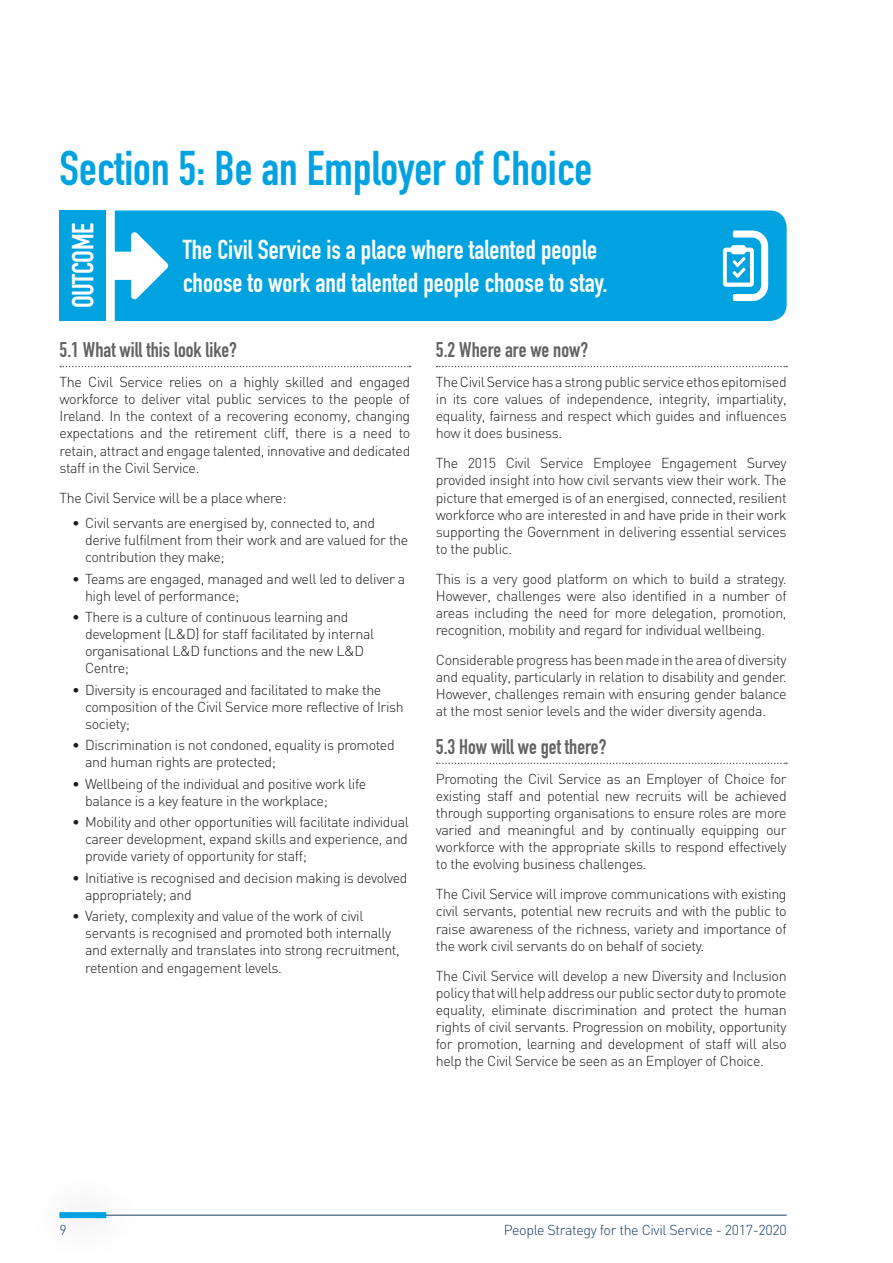
<style>
.page{position:relative;width:893px;height:1263px;background:#fff}
.page>*{position:absolute;margin:0;border:0;box-sizing:border-box;transform-origin:0 0}
.t1{font:48px "DIN Engschrift Std";color:#00a3e0}
.t2{font:30px "DIN Engschrift Std";letter-spacing:-.02em;color:#fff}
.t3{font:27px/32.4px "DIN Engschrift Std";color:#fff}
.t4{font:21px "DIN Engschrift Std";color:#646363}
.t5{font:300 14.25px/17.1px "DIN";letter-spacing:-.025em;color:#1d1d1b;text-align:justify}
.t6{font:300 14.25px "DIN";letter-spacing:-.025em;color:#1a4066}
</style>
<div class="page">
<hr style="left:60px;top:1215px;width:727px;height:1px;background:#1a4066">
<div style="left:22px;top:1170px;width:121px;height:90px;background:#fefefe"></div>
<div style="left:60px;top:1212px;width:46px;height:6px;background:#00a3e0"></div>
<svg style="left:60px;top:366px;width:351px;height:1px"></svg>
<svg style="left:437px;top:366px;width:350px;height:1px"></svg>
<svg style="left:437px;top:763px;width:350px;height:1px"></svg>
<div style="left:115px;top:210px;width:672px;height:111px;background:#00a3e0"></div>
<div style="left:114px;top:230px;width:654px;height:71px;background:#00a3e0"></div>
<svg style="left:723px;top:245px;width:31px;height:42px"></svg>
<div style="left:60px;top:210px;width:46px;height:111px;background:#00a3e0"></div>
<h1 class="t1" style="left:60px;top:140px;width:534px">Section 5: Be an Employer of Choice</h1>
<h2 class="t2" style="left:66px;top:308px;width:87px;rotate:-90deg">OUTCOME</h2>
<h3 class="t3" style="left:183px;top:234px;width:426px">The Civil Service is a place where talented people choose to work and talented people choose to stay.</h3>
<h3 class="t4" style="left:60px;top:338px;width:179px">5.1 What will this look like?</h3>
<p class="t5" style="left:60px;top:373px;width:352px">The Civil Service relies on a highly skilled and engaged workforce to deliver vital public services to the people of Ireland. In the context of a recovering economy, changing expectations and the retirement cliff, there is a need to retain, attract and engage talented, innovative and dedicated staff in the Civil Service.</p>
<p class="t5" style="left:60px;top:489px;width:229px">The Civil Service will be a place where:</p>
<p class="t5" style="left:85px;top:514px;width:325px;text-align:left;text-indent:-13px">• Civil servants are energised by, connected to, and derive fulfilment from their work and are valued for the contribution they make;</p>
<p class="t5" style="left:85px;top:570px;width:322px;text-indent:-13px">• Teams are engaged, managed and well led to deliver a high level of performance;</p>
<p class="t5" style="left:85px;top:608px;width:291px;text-align:left;text-indent:-13px">• There is a culture of continuous learning and development (L&amp;D) for staff facilitated by internal organisational L&amp;D functions and the new L&amp;D Centre;</p>
<p class="t5" style="left:85px;top:681px;width:320px;text-align:left;text-indent:-13px">• Diversity is encouraged and facilitated to make the composition of the Civil Service more reflective of Irish society;</p>
<p class="t5" style="left:85px;top:736px;width:311px;text-indent:-13px">• Discrimination is not condoned, equality is promoted and human rights are protected;</p>
<p class="t5" style="left:85px;top:775px;width:283px;text-indent:-13px">• Wellbeing of the individual and positive work life balance is a key feature in the workplace;</p>
<p class="t5" style="left:85px;top:813px;width:326px;text-indent:-13px">• Mobility and other opportunities will facilitate individual career development, expand skills and experience, and provide variety of opportunity for staff;</p>
<p class="t5" style="left:85px;top:869px;width:324px;text-indent:-13px">• Initiative is recognised and decision making is devolved appropriately; and</p>
<p class="t5" style="left:85px;top:907px;width:316px;text-align:left;text-indent:-13px">• Variety, complexity and value of the work of civil servants is recognised and promoted both internally and externally and translates into strong recruitment, retention and engagement levels.</p>
<h3 class="t4" style="left:436px;top:338px;width:154px">5.2 Where are we now?</h3>
<p class="t5" style="left:436px;top:373px;width:352px">The Civil Service has a strong public service ethos epitomised in its core values of independence, integrity, impartiality, equality, fairness and respect which guides and influences how it does business.</p>
<p class="t5" style="left:436px;top:454px;width:352px">The 2015 Civil Service Employee Engagement Survey provided insight into how civil servants view their work. The picture that emerged is of an energised, connected, resilient workforce who are interested in and have pride in their work supporting the Government in delivering essential services to the public.</p>
<p class="t5" style="left:436px;top:570px;width:352px">This is a very good platform on which to build a strategy.<br>However, challenges were also identified in a number of areas including the need for more delegation, promotion, recognition, mobility and regard for individual wellbeing.</p>
<p class="t5" style="left:436px;top:651px;width:352px">Considerable progress has been made in the area of diversity and equality, particularly in relation to disability and gender.<br>However, challenges remain with ensuring gender balance at the most senior levels and the wider diversity agenda.</p>
<h3 class="t4" style="left:436px;top:734px;width:172px">5.3 How will we get there?</h3>
<p class="t5" style="left:436px;top:770px;width:352px">Promoting the Civil Service as an Employer of Choice for existing staff and potential new recruits will be achieved through supporting organisations to ensure roles are more varied and meaningful and by continually equipping our workforce with the appropriate skills to respond effectively to the evolving business challenges.</p>
<p class="t5" style="left:436px;top:885px;width:352px">The Civil Service will improve communications with existing civil servants, potential new recruits and with the public to raise awareness of the richness, variety and importance of the work civil servants do on behalf of society.</p>
<p class="t5" style="left:436px;top:967px;width:352px">The Civil Service will develop a new Diversity and Inclusion policy that will help address our public sector duty to promote equality, eliminate discrimination and protect the human rights of civil servants. Progression on mobility, opportunity for promotion, learning and development of staff will also help the Civil Service be seen as an Employer of Choice.</p>
<p class="t6" style="left:60px;top:1221px;width:9px">9</p>
<p class="t6" style="left:504px;top:1221px;width:284px">People Strategy for the Civil Service - 2017-2020</p>
</div>
